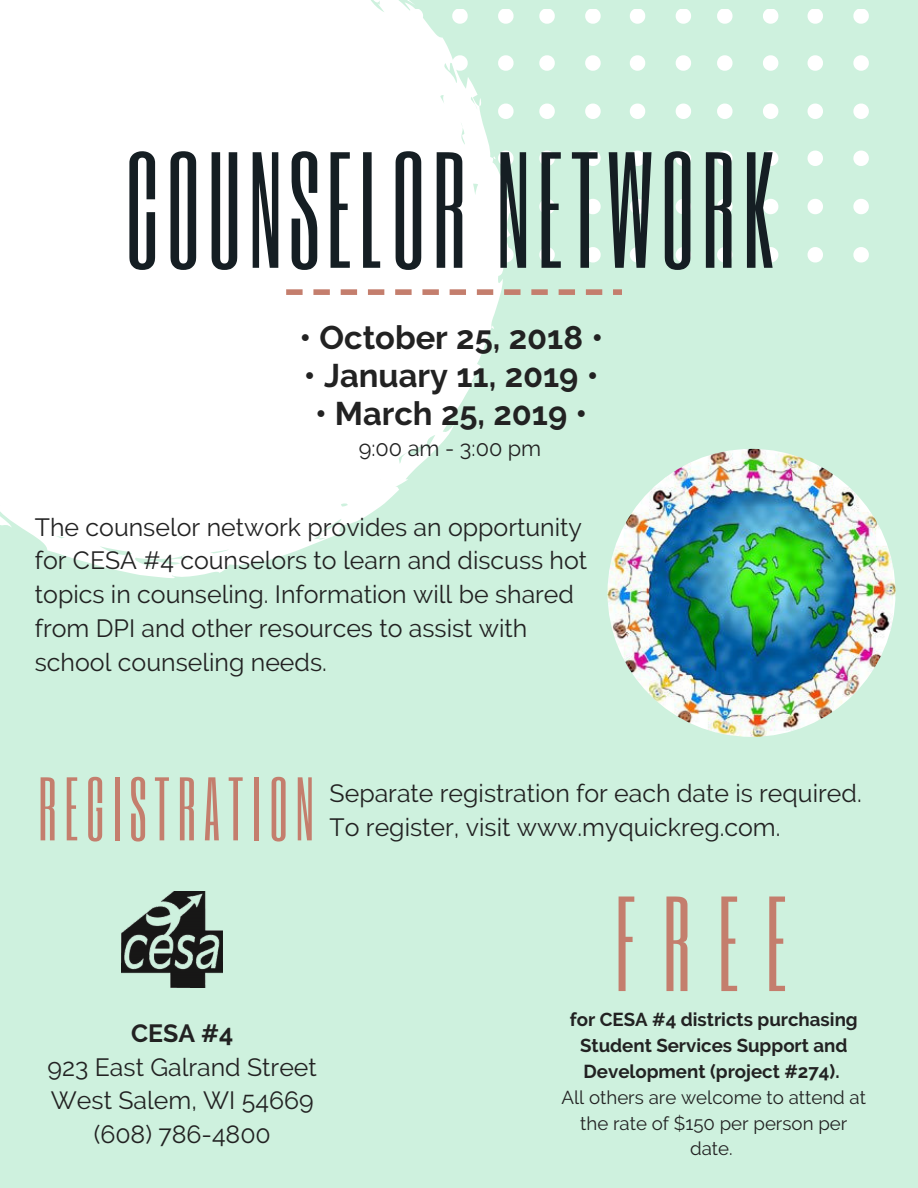
<style>
.page{position:relative;width:918px;height:1188px;background:#cef1de}
.page>*{position:absolute;margin:0;border:0;box-sizing:border-box;transform-origin:0 0}
.t1{font:136.95px "Six Caps";letter-spacing:.05em;color:#151e23}
.t2{font:112.05px "Six Caps";color:#c47e6d}
.t3{font:74.7px "Six Caps";letter-spacing:.1em;color:#c47e6d}
.t4{font:700 32.7px "Raleway";color:#222}
.t5{font:24.9px/33.8px "Raleway";color:#222}
.t6{font:700 24.9px "Raleway";color:#222}
.t7{font:21.75px "Raleway";color:#222}
.t8{font:700 18.75px/25.8px "Raleway";color:#222;text-align:center}
.t9{font:18.75px/25.8px "Raleway";color:#222;text-align:center}
</style>
<div class="page">
<svg style="left:676px;top:247px;width:15px;height:16px"></svg>
<svg style="left:676px;top:199px;width:15px;height:15px"></svg>
<svg style="left:676px;top:151px;width:15px;height:15px"></svg>
<svg style="left:676px;top:104px;width:15px;height:15px"></svg>
<svg style="left:676px;top:55px;width:15px;height:16px"></svg>
<svg style="left:676px;top:9px;width:15px;height:15px"></svg>
<svg style="left:630px;top:247px;width:15px;height:16px"></svg>
<svg style="left:630px;top:199px;width:15px;height:15px"></svg>
<svg style="left:630px;top:151px;width:15px;height:15px"></svg>
<svg style="left:630px;top:104px;width:15px;height:15px"></svg>
<svg style="left:630px;top:55px;width:15px;height:16px"></svg>
<svg style="left:630px;top:9px;width:15px;height:15px"></svg>
<svg style="left:585px;top:247px;width:16px;height:16px"></svg>
<svg style="left:585px;top:199px;width:16px;height:15px"></svg>
<svg style="left:585px;top:151px;width:16px;height:15px"></svg>
<svg style="left:585px;top:104px;width:16px;height:15px"></svg>
<svg style="left:585px;top:55px;width:16px;height:16px"></svg>
<svg style="left:585px;top:9px;width:16px;height:15px"></svg>
<svg style="left:539px;top:247px;width:16px;height:16px"></svg>
<svg style="left:539px;top:199px;width:16px;height:15px"></svg>
<svg style="left:539px;top:151px;width:16px;height:15px"></svg>
<svg style="left:539px;top:104px;width:16px;height:15px"></svg>
<svg style="left:539px;top:55px;width:16px;height:16px"></svg>
<svg style="left:539px;top:9px;width:16px;height:15px"></svg>
<svg style="left:511px;top:249px;width:3px;height:11px"></svg>
<svg style="left:511px;top:201px;width:3px;height:11px"></svg>
<svg style="left:511px;top:153px;width:3px;height:11px"></svg>
<svg style="left:511px;top:106px;width:3px;height:11px"></svg>
<svg style="left:511px;top:57px;width:3px;height:12px"></svg>
<svg style="left:511px;top:10px;width:3px;height:12px"></svg>
<svg style="left:853px;top:247px;width:16px;height:16px"></svg>
<svg style="left:853px;top:199px;width:16px;height:15px"></svg>
<svg style="left:853px;top:151px;width:16px;height:15px"></svg>
<svg style="left:853px;top:104px;width:16px;height:15px"></svg>
<svg style="left:853px;top:55px;width:16px;height:16px"></svg>
<svg style="left:853px;top:9px;width:16px;height:15px"></svg>
<svg style="left:808px;top:247px;width:15px;height:16px"></svg>
<svg style="left:808px;top:199px;width:15px;height:15px"></svg>
<svg style="left:808px;top:151px;width:15px;height:15px"></svg>
<svg style="left:808px;top:104px;width:15px;height:15px"></svg>
<svg style="left:808px;top:55px;width:15px;height:16px"></svg>
<svg style="left:808px;top:9px;width:15px;height:15px"></svg>
<svg style="left:763px;top:247px;width:15px;height:16px"></svg>
<svg style="left:763px;top:199px;width:15px;height:15px"></svg>
<svg style="left:763px;top:151px;width:15px;height:15px"></svg>
<svg style="left:763px;top:104px;width:15px;height:15px"></svg>
<svg style="left:763px;top:55px;width:15px;height:16px"></svg>
<svg style="left:763px;top:9px;width:15px;height:15px"></svg>
<svg style="left:717px;top:247px;width:16px;height:16px"></svg>
<svg style="left:717px;top:199px;width:16px;height:15px"></svg>
<svg style="left:717px;top:151px;width:16px;height:15px"></svg>
<svg style="left:717px;top:104px;width:16px;height:15px"></svg>
<svg style="left:717px;top:55px;width:16px;height:16px"></svg>
<svg style="left:717px;top:9px;width:16px;height:15px"></svg>
<svg style="left:0;top:0;width:511px;height:578px;background:#f9fdfb"></svg>
<svg style="left:286px;top:289px;width:153px;height:6px"></svg>
<svg style="left:450px;top:289px;width:152px;height:6px"></svg>
<svg style="left:613px;top:289px;width:9px;height:6px"></svg>
<img style="left:122px;top:891px;width:101px;height:97px">
<img style="left:608px;top:449px;width:287px;height:288px;border-radius:50%">
<h1 class="t1" style="left:125px;top:117px;width:651px">COUNSELOR NETWORK</h1>
<h3 class="t4" style="left:299px;top:318px;width:305px">• October 25, 2018 •</h3>
<h3 class="t4" style="left:304px;top:356px;width:296px">• January 11, 2019 •</h3>
<h3 class="t4" style="left:315px;top:394px;width:274px">• March 25, 2019 •</h3>
<p class="t7" style="left:359px;top:435px;width:184px">9:00 am - 3:00 pm</p>
<p class="t5" style="left:35px;top:510px;width:554px">The counselor network provides an opportunity for CESA #4 counselors to learn and discuss hot topics in counseling. Information will be shared from DPI and other resources to assist with school counseling needs.</p>
<h3 class="t3" style="left:38px;top:758px;width:277px">REGISTRATION</h3>
<p class="t5" style="left:330px;top:776px;width:534px">Separate registration for each date is required.<br>To register, visit www.myquickreg.com.</p>
<p class="t6" style="left:131px;top:1018px;width:104px">CESA #4</p>
<p class="t5" style="left:48px;top:1050px;width:271px;text-align:center">923 East Galrand Street<br>West Salem, WI 54669 (608) 786-4800</p>
<h2 class="t2" style="left:615px;top:867px;width:173px">FREE</h2>
<p class="t8" style="left:570px;top:1006px;width:289px">for CESA #4 districts purchasing<br>Student Services Support and<br>Development (project #274).</p>
<p class="t9" style="left:562px;top:1084px;width:306px">All others are welcome to attend at the rate of $150 per person per date.</p>
</div>
